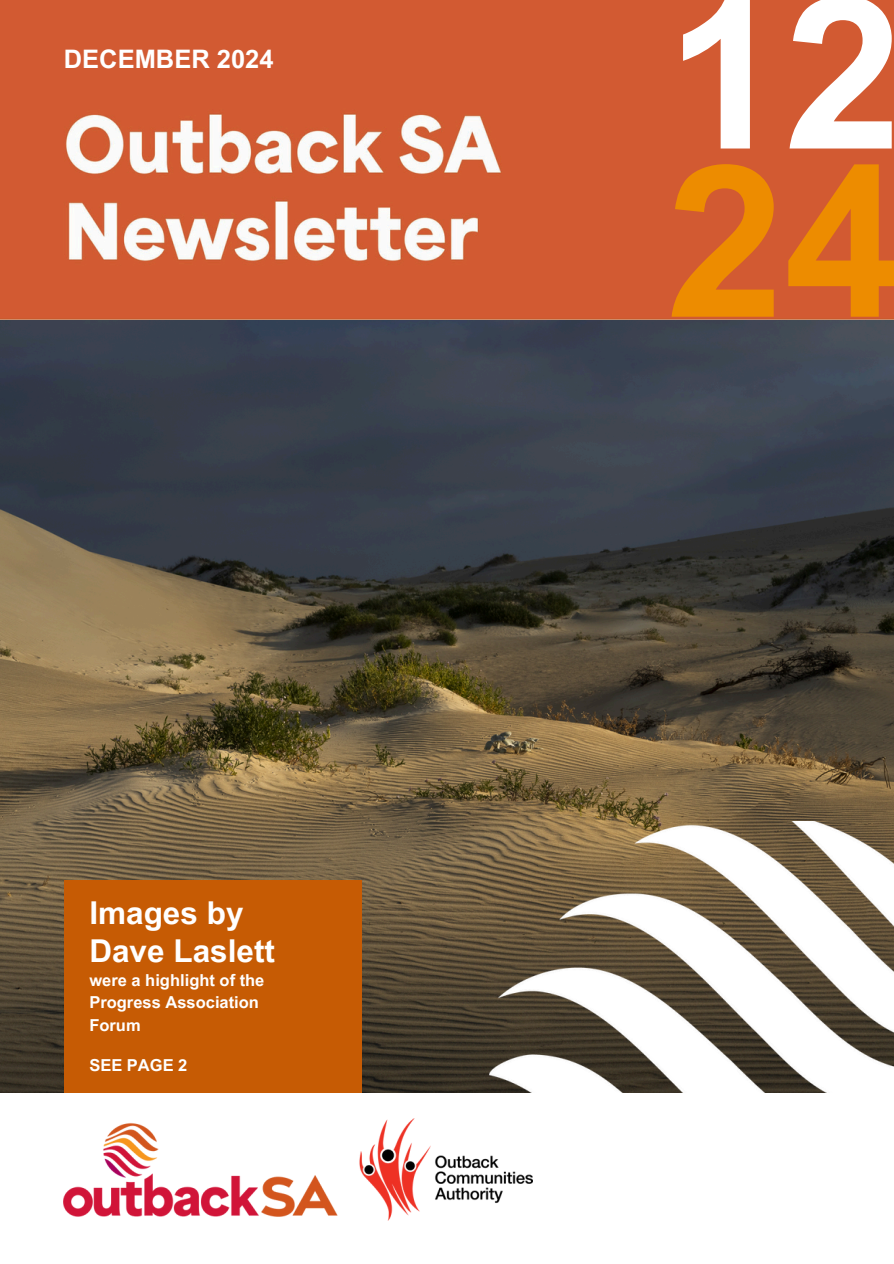
<style>
.page{position:relative;width:894px;height:1264px;background:#fff}
.page>*{position:absolute;margin:0;border:0;box-sizing:border-box;transform-origin:0 0}
.t1{font:700 212.1px "Arial MT Pro";color:#fff}
.t2{font:700 212.1px "Arial MT Pro";color:#ed8c00}
.t3{font:700 31.5px/37.2px "Arial MT Pro";color:#fff}
.t4{font:700 25.5px "Arial MT Pro";color:#fff}
.t5{font:700 16.5px/22.5px "Arial MT Pro";color:#fff}
</style>
<div class="page">
<img style="left:0;top:320px;width:893px;height:773px">
<img style="left:489px;top:821px;width:404px;height:272px">
<img style="left:64px;top:1118px;width:468px;height:102px">
<img style="left:0;top:0;width:893px;height:320px">
<div style="left:64px;top:880px;width:297px;height:213px;background:#c65b04"></div>
<p class="t4" style="left:64px;top:50px;width:211px">DECEMBER 2024</p>
<h1 class="t3" style="left:89px;top:898px;width:187px">Images by<br>Dave Laslett</h1>
<p class="t5" style="left:89px;top:970px;width:176px">were a highlight of the<br>Progress Association<br>Forum</p>
<p class="t5" style="left:89px;top:1056px;width:100px">SEE PAGE 2</p>
<p class="t1" style="left:666px;top:-6px;width:237px">12</p>
<h3 class="t2" style="left:666px;top:163px;width:237px">24</h3>
</div>
